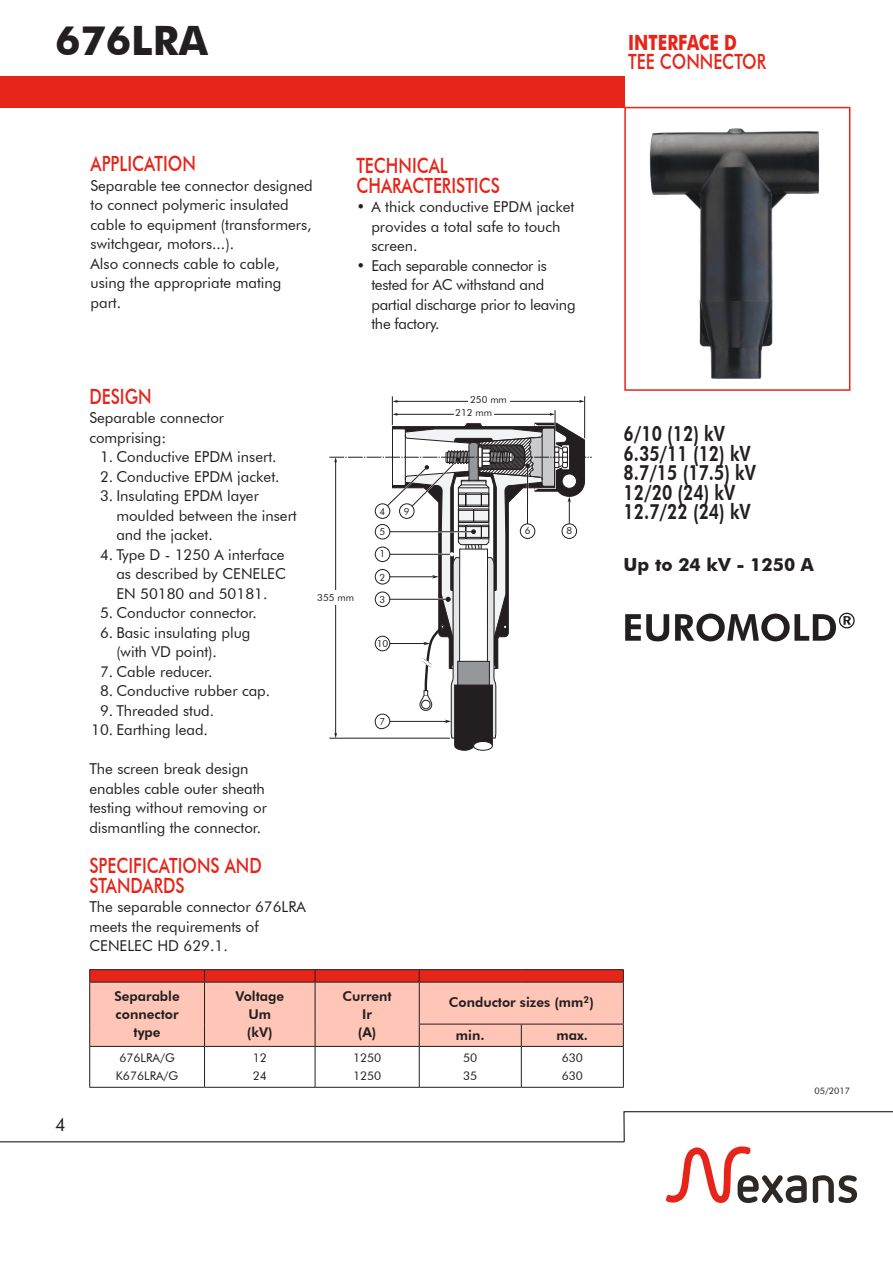
<style>
.page{position:relative;width:893px;height:1263px;background:#fff}
.page>*{position:absolute;margin:0;border:0;box-sizing:border-box;transform-origin:0 0}
.t1{font:700 40.5px "Futura ABT";color:#231f20}
.t2{font:500 21px/19.5px "Futura BT";color:#e72419;scale:.8 1}
.t3{font:800 21px "Futura ABT";color:#231f20;scale:.8 1}
.t4{font:700 21px "Futura BT";color:#e72419;scale:.8 1}
.t5{font:700 18px "Futura ABT";color:#231f20}
.t6{font:18px "Futura ABT";color:#231f20}
.t7{font:15px/19.5px "Futura ABT";color:#231f20}
.t8{font:15px/19.5px "Futura ABT";letter-spacing:-.02em;color:#231f20}
.t9{font:800 13.5px "Futura ABT";color:#231f20}
.t10{font:12px "Futura ABT";color:#231f20}
.t11{font:9.75px/12.9px "Futura ABT";color:#231f20}
.t12{font:9px "Futura ABT";color:#231f20}
</style>
<div class="page">
<div style="left:0;top:76px;width:625px;height:32px;background:#e72419"></div>
<svg style="left:623px;top:1111px;width:270px;height:92px"></svg>
<hr style="left:0;top:1141px;width:624px;height:1px;background:#000">
<hr style="left:89px;top:1046px;width:116px;height:1px;background:#231f20">
<hr style="left:205px;top:1046px;width:110px;height:1px;background:#231f20">
<hr style="left:204px;top:1047px;width:1px;height:40px;background:#231f20">
<hr style="left:315px;top:1046px;width:104px;height:1px;background:#231f20">
<hr style="left:315px;top:1047px;width:1px;height:40px;background:#231f20">
<hr style="left:419px;top:1046px;width:102px;height:1px;background:#231f20">
<hr style="left:419px;top:1047px;width:1px;height:40px;background:#231f20">
<hr style="left:521px;top:1046px;width:103px;height:1px;background:#231f20">
<hr style="left:521px;top:1047px;width:1px;height:40px;background:#231f20">
<hr style="left:89px;top:1047px;width:1px;height:40px;background:#231f20">
<hr style="left:89px;top:1087px;width:116px;height:1px;background:#231f20">
<hr style="left:205px;top:1087px;width:110px;height:1px;background:#231f20">
<hr style="left:315px;top:1087px;width:104px;height:1px;background:#231f20">
<svg style="left:89px;top:969px;width:535px;height:77px;background:#f0a497"></svg>
<hr style="left:623px;top:1047px;width:1px;height:40px;background:#231f20">
<hr style="left:419px;top:1087px;width:102px;height:1px;background:#231f20">
<hr style="left:521px;top:1087px;width:103px;height:1px;background:#231f20">
<hr style="left:89px;top:982px;width:116px;height:1px;background:#231f20">
<hr style="left:205px;top:982px;width:110px;height:1px;background:#231f20">
<hr style="left:315px;top:982px;width:104px;height:1px;background:#231f20">
<hr style="left:419px;top:982px;width:102px;height:1px;background:#231f20">
<hr style="left:521px;top:982px;width:103px;height:1px;background:#231f20">
<svg style="left:329px;top:396px;width:263px;height:355px"></svg>
<svg style="left:625px;top:614px;width:44px;height:27px"></svg>
<svg style="left:675px;top:613px;width:180px;height:28px"></svg>
<div style="left:624px;top:107px;width:226px;height:284px;border:2px solid #e72419"></div>
<img style="left:649px;top:128px;width:171px;height:251px">
<p class="t1" style="left:55px;top:16px;width:154px">676LRA</p>
<p class="t4" style="left:628px;top:30px;width:138px">INTERFACE D</p>
<p class="t2" style="left:628px;top:52px;width:174px">TEE CONNECTOR</p>
<p class="t6" style="left:55px;top:1114px;width:12px">4</p>
<p class="t2" style="left:91px;top:154px;width:133px">APPLICATION</p>
<p class="t7" style="left:91px;top:176px;width:224px">Separable tee connector designed to connect polymeric insulated cable to equipment (transformers, switchgear, motors...).</p>
<p class="t7" style="left:91px;top:254px;width:192px">Also connects cable to cable, using the appropriate mating part.</p>
<p class="t2" style="left:356px;top:156px;width:181px">TECHNICAL<br>CHARACTERISTICS</p>
<p class="t7" style="left:371px;top:197px;width:204px;text-indent:-15px">• A thick conductive EPDM jacket provides a total safe to touch screen.</p>
<p class="t8" style="left:371px;top:256px;width:206px;text-indent:-15px">• Each separable connector is tested for AC withstand and partial discharge prior to leaving the factory.</p>
<p class="t2" style="left:89px;top:386px;width:79px">DESIGN</p>
<p class="t7" style="left:89px;top:408px;width:136px">Separable connector</p>
<p class="t7" style="left:89px;top:427px;width:78px">comprising:</p>
<p class="t7" style="left:100px;top:447px;width:178px">1. Conductive EPDM insert.</p>
<p class="t7" style="left:100px;top:466px;width:181px">2. Conductive EPDM jacket.</p>
<p class="t7" style="left:116px;top:486px;width:182px;text-indent:-16px">3. Insulating EPDM layer moulded between the insert and the jacket.</p>
<p class="t7" style="left:116px;top:544px;width:171px;text-align:justify;text-indent:-16px">4. Type D - 1250 A interface as described by CENELEC EN 50180 and 50181.</p>
<p class="t7" style="left:100px;top:603px;width:158px">5. Conductor connector.</p>
<p class="t7" style="left:100px;top:622px;width:152px">6. Basic insulating plug</p>
<p class="t7" style="left:116px;top:642px;width:102px">(with VD point).</p>
<p class="t7" style="left:100px;top:661px;width:114px">7. Cable reducer.</p>
<p class="t7" style="left:100px;top:681px;width:172px">8. Conductive rubber cap.</p>
<p class="t7" style="left:100px;top:700px;width:116px">9. Threaded stud.</p>
<p class="t7" style="left:91px;top:720px;width:118px">10. Earthing lead.</p>
<p class="t7" style="left:89px;top:759px;width:161px">The screen break design</p>
<p class="t7" style="left:89px;top:778px;width:177px">enables cable outer sheath</p>
<p class="t7" style="left:89px;top:798px;width:179px">testing without removing or</p>
<p class="t7" style="left:89px;top:817px;width:173px">dismantling the connector.</p>
<p class="t2" style="left:89px;top:856px;width:217px">SPECIFICATIONS AND<br>STANDARDS</p>
<p class="t7" style="left:89px;top:897px;width:218px">The separable connector 676LRA meets the requirements of<br>CENELEC HD 629.1.</p>
<p class="t11" style="left:317px;top:591px;width:38px">355 mm</p>
<p class="t11" style="left:455px;top:393px;width:53px;text-indent:15px">250 mm<br>212 mm</p>
<p class="t11" style="left:380px;top:505px;width:7px">4</p>
<p class="t11" style="left:404px;top:505px;width:7px">9</p>
<p class="t11" style="left:380px;top:547px;width:7px">1</p>
<p class="t11" style="left:380px;top:571px;width:7px">2</p>
<p class="t11" style="left:380px;top:593px;width:7px">3</p>
<p class="t11" style="left:377px;top:637px;width:13px">10</p>
<p class="t11" style="left:380px;top:525px;width:7px">5</p>
<p class="t11" style="left:525px;top:524px;width:7px">6</p>
<p class="t11" style="left:566px;top:524px;width:7px">8</p>
<p class="t11" style="left:380px;top:714px;width:7px">7</p>
<p class="t9" style="left:114px;top:988px;width:67px">Separable</p>
<p class="t9" style="left:116px;top:1006px;width:64px">connector</p>
<p class="t9" style="left:134px;top:1024px;width:29px">type</p>
<p class="t10" style="left:119px;top:1051px;width:57px">676LRA/G</p>
<p class="t10" style="left:116px;top:1069px;width:64px">K676LRA/G</p>
<p class="t9" style="left:235px;top:988px;width:50px">Voltage</p>
<p class="t9" style="left:248px;top:1006px;width:24px">Um</p>
<p class="t9" style="left:247px;top:1024px;width:27px">(kV)</p>
<p class="t10" style="left:253px;top:1051px;width:16px">12</p>
<p class="t10" style="left:253px;top:1069px;width:16px">24</p>
<p class="t9" style="left:342px;top:988px;width:51px">Current</p>
<p class="t9" style="left:362px;top:1006px;width:11px">Ir</p>
<p class="t9" style="left:358px;top:1024px;width:20px">(A)</p>
<p class="t10" style="left:353px;top:1051px;width:30px">1250</p>
<p class="t10" style="left:353px;top:1069px;width:30px">1250</p>
<p class="t9" style="left:449px;top:994px;width:147px">Conductor sizes (mm<sup>2</sup>)</p>
<p class="t9" style="left:456px;top:1027px;width:30px">min.</p>
<p class="t9" style="left:557px;top:1027px;width:33px">max.</p>
<p class="t10" style="left:463px;top:1051px;width:16px">50</p>
<p class="t10" style="left:463px;top:1069px;width:16px">35</p>
<p class="t10" style="left:562px;top:1051px;width:23px">630</p>
<p class="t10" style="left:562px;top:1069px;width:23px">630</p>
<p class="t3" style="left:624px;top:421px;width:128px">6/10 (12) kV</p>
<p class="t3" style="left:624px;top:440px;width:161px">6.35/11 (12) kV</p>
<p class="t3" style="left:624px;top:460px;width:167px">8.7/15 (17.5) kV</p>
<p class="t3" style="left:624px;top:479px;width:141px">12/20 (24) kV</p>
<p class="t3" style="left:624px;top:499px;width:161px">12.7/22 (24) kV</p>
<p class="t5" style="left:624px;top:553px;width:192px">Up to 24 kV - 1250 A</p>
<p class="t12" style="left:814px;top:1085px;width:37px">05/2017</p>
</div>
